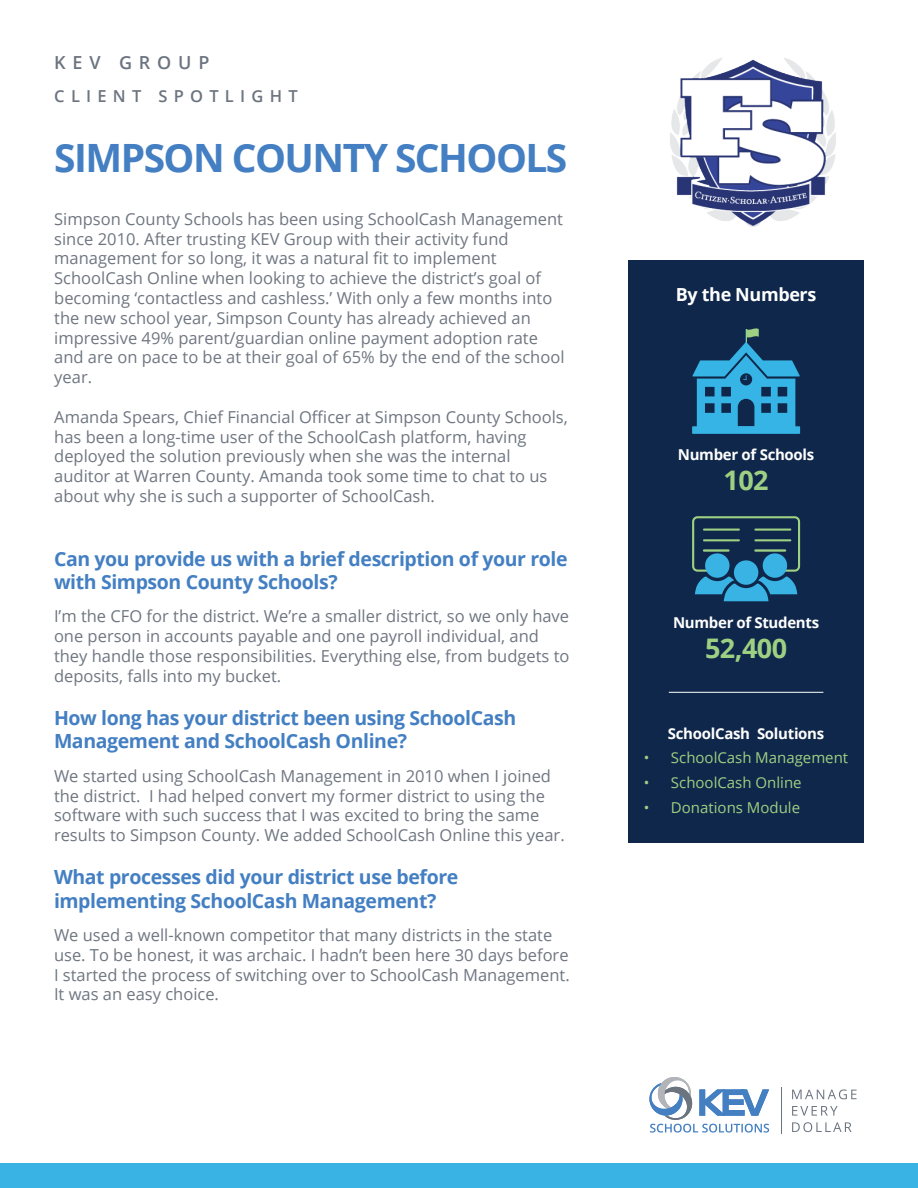
<style>
.page{position:relative;width:918px;height:1188px;background:#fff}
.page>*{position:absolute;margin:0;border:0;box-sizing:border-box;transform-origin:0 0}
.t1{font:700 39px "Open Sans";letter-spacing:-.04em;color:#437fc2}
.t2{font:700 27px "Open Sans";letter-spacing:-.02em;color:#9ed083}
.t3{font:700 19.5px/23.4px "Open Sans";letter-spacing:-.02em;color:#437fc2}
.t4{font:700 18px "Open Sans";letter-spacing:-.02em;color:#fff}
.t5{font:600 18px "Open Sans";letter-spacing:.38em;color:#6c7480}
.t6{font:16.5px/19.8px "Open Sans";color:#6f7681}
.t7{font:600 16.5px "Open Sans";letter-spacing:.38em;color:#6c7480}
.t8{font:15px "Open Sans";color:#9ed083}
.t9{font:700 15px "Open Sans";letter-spacing:-.02em;color:#fff}
</style>
<div class="page">
<svg style="left:649px;top:1077px;width:120px;height:56px"></svg>
<hr style="left:781px;top:1088px;width:1px;height:46px;background:#6c7480">
<svg style="left:792px;top:1089px;width:65px;height:10px"></svg>
<svg style="left:792px;top:1106px;width:46px;height:10px"></svg>
<svg style="left:792px;top:1122px;width:60px;height:10px"></svg>
<div style="left:0;top:1164px;width:918px;height:24px;background:#38b3e4"></div>
<div style="left:628px;top:260px;width:236px;height:582px;background:#0f274a"></div>
<div style="left:692px;top:426px;width:108px;height:8px;background:#35b4e5"></div>
<svg style="left:692px;top:328px;width:108px;height:100px"></svg>
<div style="left:692px;top:516px;width:108px;height:56px;border:2px solid #9ed083;border-radius:4px"></div>
<hr style="left:704px;top:529px;width:35px;height:2px;background:#9ed083">
<hr style="left:704px;top:539px;width:35px;height:2px;background:#9ed083">
<hr style="left:704px;top:549px;width:25px;height:3px;background:#9ed083">
<hr style="left:755px;top:529px;width:35px;height:2px;background:#9ed083">
<hr style="left:755px;top:539px;width:35px;height:2px;background:#9ed083">
<hr style="left:755px;top:549px;width:30px;height:3px;background:#9ed083">
<div style="left:705px;top:553px;width:25px;height:25px;background:#38b3e4;border-radius:50%"></div>
<div style="left:734px;top:560px;width:24px;height:25px;background:#38b3e4;border-radius:50%"></div>
<div style="left:763px;top:553px;width:24px;height:25px;background:#38b3e4;border-radius:50%"></div>
<svg style="left:695px;top:576px;width:102px;height:25px"></svg>
<hr style="left:669px;top:692px;width:154px;height:1px;background:#fff">
<img style="left:670px;top:58px;width:166px;height:169px">
<p class="t5" style="left:54px;top:52px;width:157px">KEV GROUP</p>
<p class="t7" style="left:54px;top:87px;width:245px">CLIENT SPOTLIGHT</p>
<h1 class="t1" style="left:54px;top:142px;width:515px">SIMPSON COUNTY SCHOOLS</h1>
<p class="t6" style="left:54px;top:211px;width:512px">Simpson County Schools has been using SchoolCash Management since 2010. After trusting KEV Group with their activity fund management for so long, it was a natural fit to implement SchoolCash Online when looking to achieve the district’s goal of becoming ‘contactless and cashless.’ With only a few months into the new school year, Simpson County has already achieved an impressive 49% parent/guardian online payment adoption rate and are on pace to be at their goal of 65% by the end of the school year.</p>
<p class="t6" style="left:54px;top:407px;width:515px">Amanda Spears, Chief Financial Officer at Simpson County Schools, has been a long-time user of the SchoolCash platform, having deployed the solution previously when she was the internal auditor at Warren County. Amanda took some time to chat to us about why she is such a supporter of SchoolCash.</p>
<p class="t3" style="left:54px;top:549px;width:515px">Can you provide us with a brief description of your role with Simpson County Schools?</p>
<p class="t6" style="left:54px;top:608px;width:517px">I’m the CFO for the district. We’re a smaller district, so we only have one person in accounts payable and one payroll individual, and they handle those responsibilities. Everything else, from budgets to deposits, falls into my bucket.</p>
<p class="t3" style="left:54px;top:708px;width:464px">How long has your district been using SchoolCash<br>Management and SchoolCash Online?</p>
<p class="t6" style="left:54px;top:767px;width:512px">We started using SchoolCash Management in 2010 when I joined the district. I had helped convert my former district to using the software with such success that I was excited to bring the same results to Simpson County. We added SchoolCash Online this year.</p>
<p class="t3" style="left:54px;top:868px;width:406px">What processes did your district use before implementing SchoolCash Management?</p>
<p class="t6" style="left:54px;top:927px;width:517px">We used a well-known competitor that many districts in the state use. To be honest, it was archaic. I hadn’t been here 30 days before I started the process of switching over to SchoolCash Management.<br>It was an easy choice.</p>
<p class="t4" style="left:676px;top:287px;width:142px">By the Numbers</p>
<p class="t9" style="left:678px;top:449px;width:138px">Number of Schools</p>
<h2 class="t2" style="left:724px;top:469px;width:47px">102</h2>
<p class="t9" style="left:673px;top:616px;width:148px">Number of Students</p>
<h2 class="t2" style="left:705px;top:637px;width:84px">52,400</h2>
<p class="t9" style="left:668px;top:727px;width:158px">SchoolCash Solutions</p>
<p class="t8" style="left:644px;top:752px;width:206px">• SchoolCash Management</p>
<p class="t8" style="left:644px;top:777px;width:159px">• SchoolCash Online</p>
<p class="t8" style="left:644px;top:801px;width:158px">• Donations Module</p>
</div>
